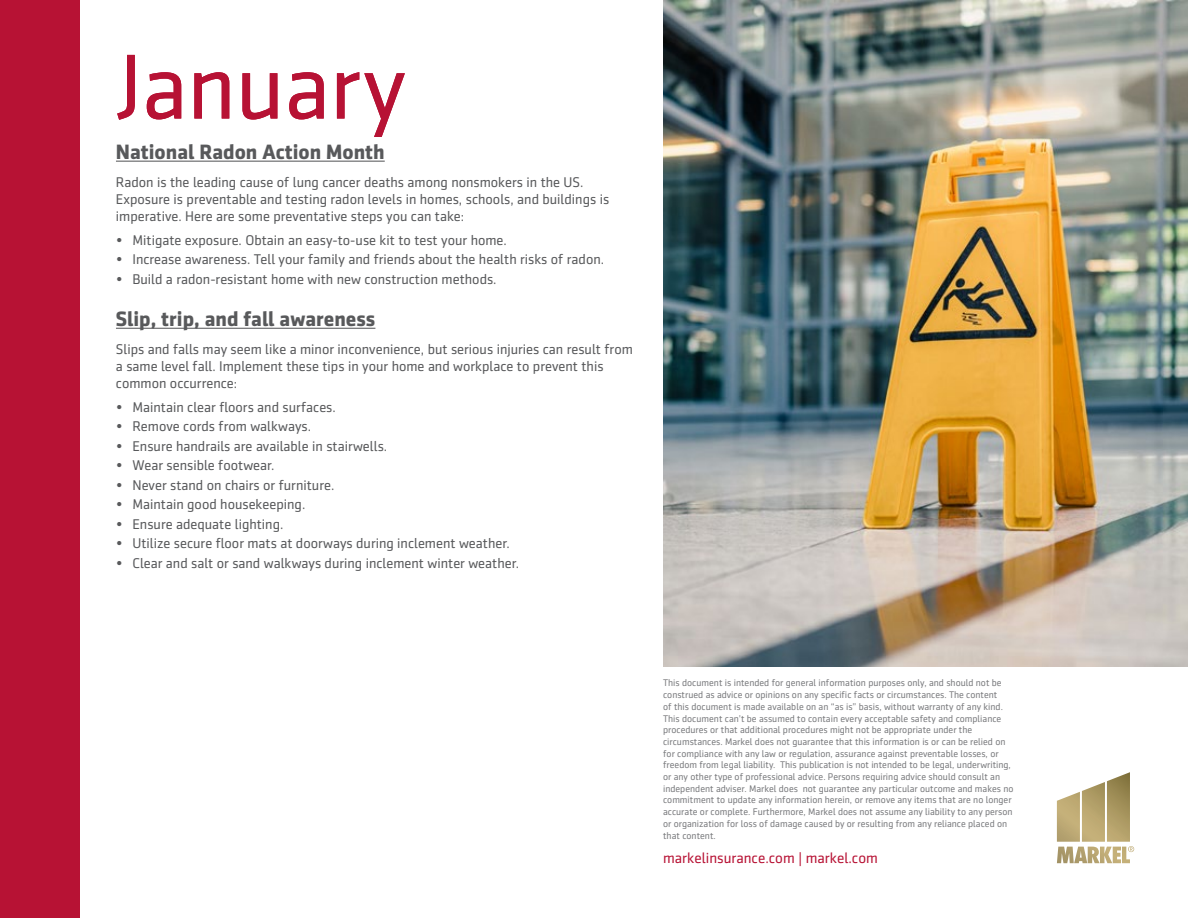
<style>
.page{position:relative;width:1188px;height:918px;background:#fff}
.page>*{position:absolute;margin:0;border:0;box-sizing:border-box;transform-origin:0 0}
.t1{font:93px "Sentico Sans DT";color:#b71234}
.t2{font:700 21px "Sentico Sans DT";color:#58595b}
.t3{font:15px "Sentico Sans DT";color:#b71234}
.t4{font:14.25px/17.1px "Sentico Sans DT";color:#58595b}
.t5{font:9.75px/11.7px "Sentico Sans DT";color:#797a7d}
</style>
<div class="page">
<div style="left:0;top:0;width:80px;height:918px;background:#b71234"></div>
<svg style="left:1057px;top:772px;width:77px;height:91px"></svg>
<img style="left:663px;top:0;width:525px;height:666px">
<hr style="left:116px;top:161px;width:269px;height:1px;background:#58595b">
<hr style="left:116px;top:328px;width:259px;height:1px;background:#58595b">
<h1 class="t1" style="left:116px;top:36px;width:291px">January</h1>
<h2 class="t2" style="left:116px;top:140px;width:270px">National Radon Action Month</h2>
<h3 class="t4" style="left:116px;top:173px;width:495px">Radon is the leading cause of lung cancer deaths among nonsmokers in the US.<br>Exposure is preventable and testing radon levels in homes, schools, and buildings is imperative. Here are some preventative steps you can take:</h3>
<h3 class="t4" style="left:116px;top:231px;width:392px">• Mitigate exposure. Obtain an easy-to-use kit to test your home.</h3>
<h3 class="t4" style="left:116px;top:251px;width:490px">• Increase awareness. Tell your family and friends about the health risks of radon.</h3>
<h3 class="t4" style="left:116px;top:270px;width:382px">• Build a radon-resistant home with new construction methods.</h3>
<h2 class="t2" style="left:116px;top:307px;width:261px">Slip, trip, and fall awareness</h2>
<h3 class="t4" style="left:116px;top:340px;width:518px">Slips and falls may seem like a minor inconvenience, but serious injuries can result from a same level fall. Implement these tips in your home and workplace to prevent this common occurrence:</h3>
<h3 class="t4" style="left:116px;top:399px;width:221px">• Maintain clear floors and surfaces.</h3>
<h3 class="t4" style="left:116px;top:418px;width:197px">• Remove cords from walkways.</h3>
<h3 class="t4" style="left:116px;top:438px;width:273px">• Ensure handrails are available in stairwells.</h3>
<h3 class="t4" style="left:116px;top:457px;width:160px">• Wear sensible footwear.</h3>
<h3 class="t4" style="left:116px;top:477px;width:220px">• Never stand on chairs or furniture.</h3>
<h3 class="t4" style="left:116px;top:496px;width:191px">• Maintain good housekeeping.</h3>
<h3 class="t4" style="left:116px;top:516px;width:169px">• Ensure adequate lighting.</h3>
<h3 class="t4" style="left:116px;top:535px;width:395px">• Utilize secure floor mats at doorways during inclement weather.</h3>
<h3 class="t4" style="left:116px;top:555px;width:405px">• Clear and salt or sand walkways during inclement winter weather.</h3>
<p class="t5" style="left:663px;top:677px;width:352px">This document is intended for general information purposes only, and should not be construed as advice or opinions on any specific facts or circumstances. The content<br>of this document is made available on an “as is” basis, without warranty of any kind.<br>This document can’t be assumed to contain every acceptable safety and compliance procedures or that additional procedures might not be appropriate under the circumstances. Markel does not guarantee that this information is or can be relied on for compliance with any law or regulation, assurance against preventable losses, or freedom from legal liability. This publication is not intended to be legal, underwriting, or any other type of professional advice. Persons requiring advice should consult an independent adviser. Markel does not guarantee any particular outcome and makes no commitment to update any information herein, or remove any items that are no longer accurate or complete. Furthermore, Markel does not assume any liability to any person or organization for loss of damage caused by or resulting from any reliance placed on that content.</p>
<h3 class="t3" style="left:663px;top:849px;width:216px">markelinsurance.com | markel.com</h3>
</div>
